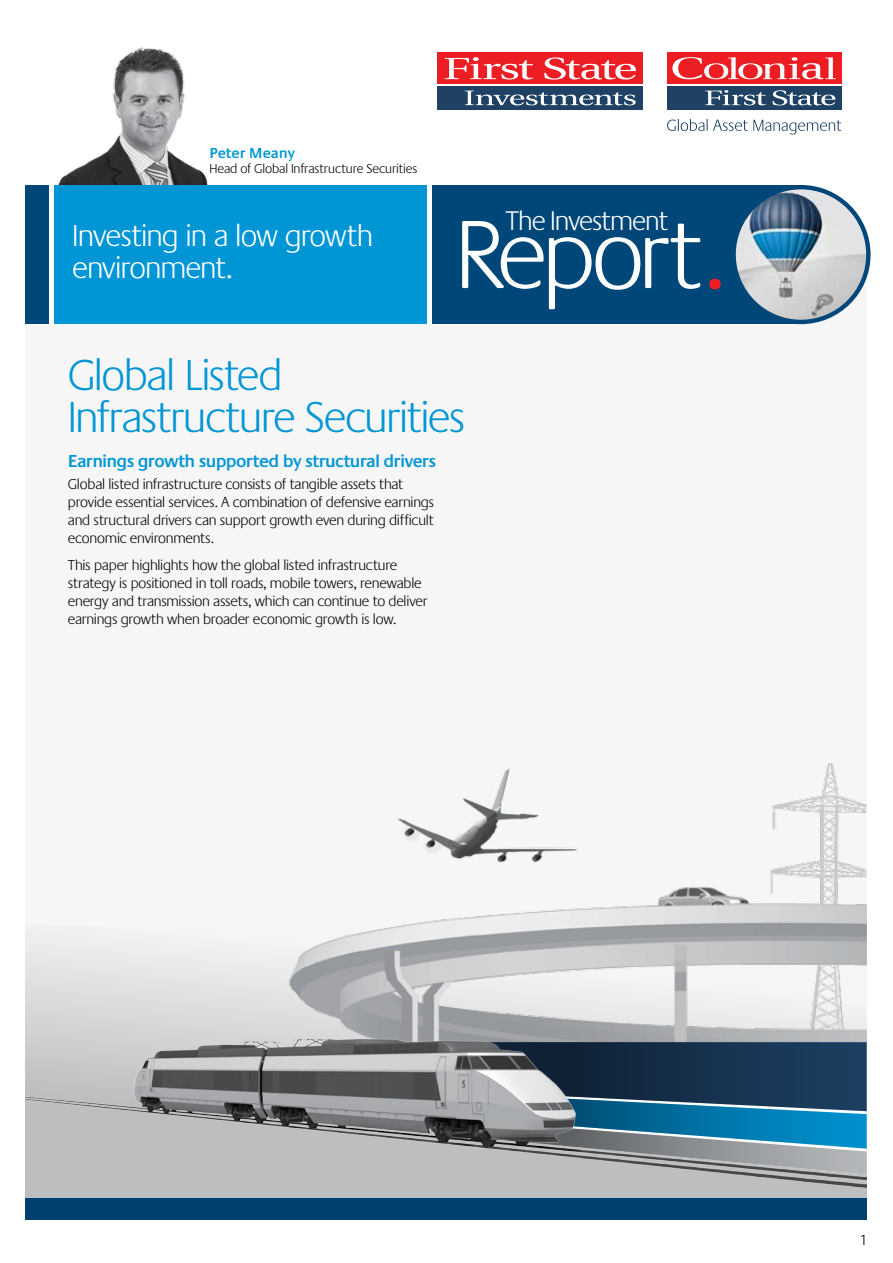
<style>
.page{position:relative;width:893px;height:1263px;background:#fff}
.page>*{position:absolute;margin:0;border:0;box-sizing:border-box;transform-origin:0 0}
.t1{font:300 100.5px "Praxis EF";letter-spacing:-.05em;color:#fff}
.t2{font:300 45px/42px "Praxis EF";letter-spacing:-.03em;color:#0096d6}
.t3{font:300 31.5px/31.5px "Praxis EF";letter-spacing:-.03em;color:#fff}
.t4{font:300 28.05px "Praxis EF";letter-spacing:-.03em;color:#fff}
.t5{font:600 18px "Praxis EF";letter-spacing:-.035em;color:#0096d6}
.t6{font:300 15px/18px "Praxis EF";letter-spacing:-.015em;color:#000}
.t7{font:600 15px "Praxis EF";color:#0096d6}
.t8{font:300 13.5px "Praxis EF";letter-spacing:-.01em;color:#000}
.s1{color:#ed1d24}
</style>
<div class="page">
<div style="left:25px;top:272px;width:842px;height:926px;background:#f6f6f6"></div>
<div style="left:37px;top:185px;width:446px;height:139px;background:#fff"></div>
<div style="left:667px;top:52px;width:174px;height:32px;background:#ed1d24"></div>
<svg style="left:672px;top:57px;width:164px;height:22px"></svg>
<div style="left:667px;top:86px;width:174px;height:24px;background:#1e4164"></div>
<svg style="left:705px;top:90px;width:61px;height:15px"></svg>
<svg style="left:772px;top:90px;width:63px;height:15px"></svg>
<svg style="left:667px;top:119px;width:174px;height:15px"></svg>
<div style="left:432px;top:185px;width:369px;height:139px;background:#004779"></div>
<div style="left:25px;top:185px;width:24px;height:139px;background:#004779"></div>
<img style="left:736px;top:187px;width:132px;height:135px">
<div style="left:731px;top:185px;width:139px;height:139px;border:4px solid #004779;border-radius:50%"></div>
<div style="left:25px;top:1198px;width:842px;height:22px;background:#004070"></div>
<div style="left:438px;top:52px;width:205px;height:32px;background:#ed1d24"></div>
<svg style="left:445px;top:57px;width:89px;height:22px"></svg>
<svg style="left:544px;top:57px;width:92px;height:23px"></svg>
<div style="left:438px;top:86px;width:205px;height:24px;background:#1e4164"></div>
<svg style="left:465px;top:91px;width:171px;height:14px"></svg>
<img style="left:58px;top:46px;width:150px;height:139px">
<div style="left:54px;top:185px;width:373px;height:139px;background:#0096d6"></div>
<svg style="left:25px;top:943px;width:261px;height:87px;fill:#e2e3e3"></svg>
<img style="left:286px;top:764px;width:581px;height:266px">
<img style="left:374px;top:764px;width:219px;height:100px">
<img style="left:25px;top:1030px;width:842px;height:168px">
<p class="t7" style="left:210px;top:145px;width:87px">Peter Meany</p>
<p class="t8" style="left:210px;top:161px;width:209px">Head of Global Infrastructure Securities</p>
<h3 class="t3" style="left:72px;top:221px;width:302px">Investing in a low growth environment.</h3>
<h3 class="t4" style="left:505px;top:206px;width:164px">The Investment</h3>
<h1 class="t1" style="left:455px;top:202px;width:272px">Report<span class="s1">.</span></h1>
<h2 class="t2" style="left:68px;top:355px;width:399px">Global Listed<br>Infrastructure Securities</h2>
<p class="t5" style="left:68px;top:451px;width:370px">Earnings growth supported by structural drivers</p>
<p class="t6" style="left:68px;top:476px;width:368px">Global listed infrastructure consists of tangible assets that provide essential services. A combination of defensive earnings and structural drivers can support growth even during difficult economic environments.</p>
<p class="t6" style="left:68px;top:556px;width:361px">This paper highlights how the global listed infrastructure strategy is positioned in toll roads, mobile towers, renewable energy and transmission assets, which can continue to deliver earnings growth when broader economic growth is low.</p>
<p class="t6" style="left:859px;top:1231px;width:10px">1</p>
</div>
